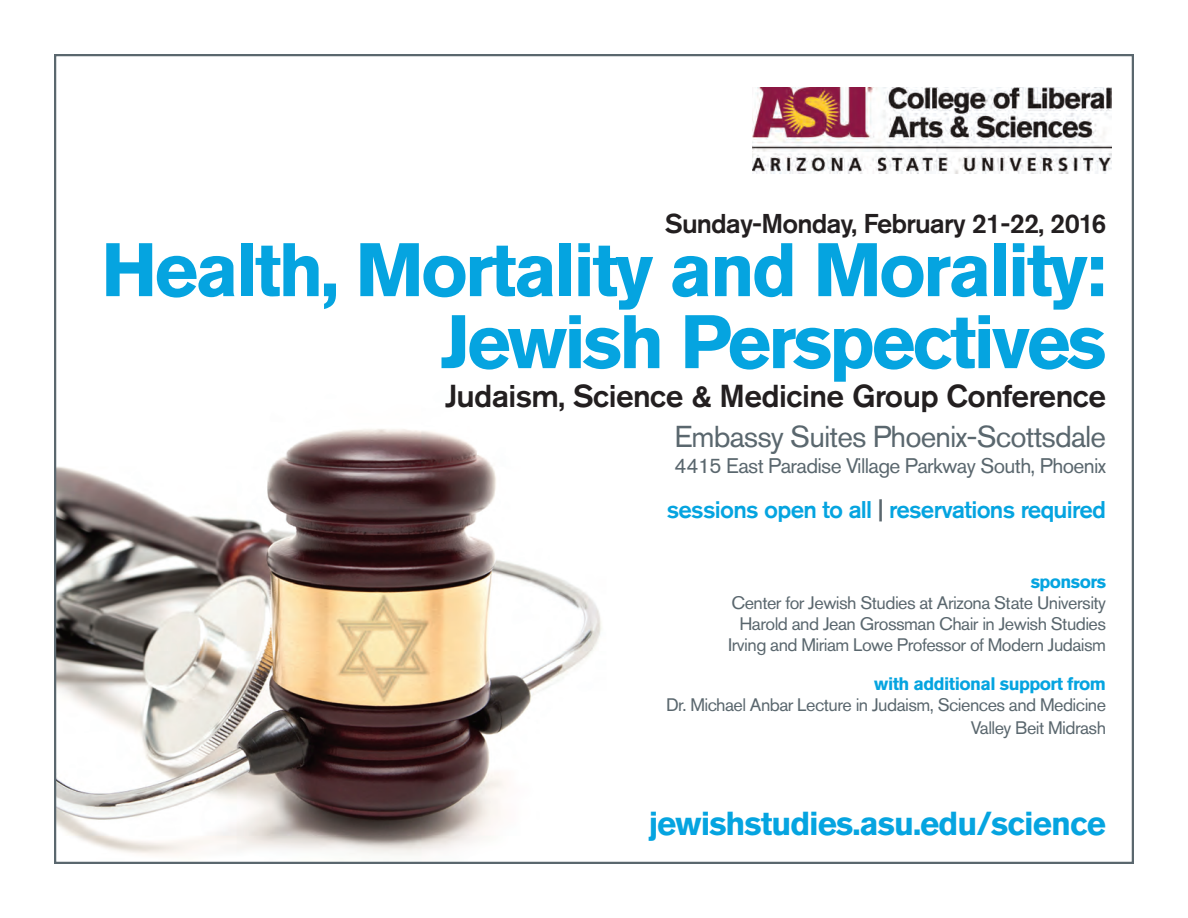
<style>
.page{position:relative;width:1188px;height:918px;background:#fff}
.page>*{position:absolute;margin:0;border:0;box-sizing:border-box;transform-origin:0 0}
.t1{font:700 75px/72px "Akzidenz Grotesk Pro";letter-spacing:-.04em;color:#05a4e0;text-align:right}
.t2{font:700 33px "Akzidenz Grotesk Pro";letter-spacing:-.03em;color:#05a4e0}
.t3{font:500 31.5px "Akzidenz Grotesk Pro";letter-spacing:-.02em;color:#231f20}
.t4{font:30px "Akzidenz Grotesk Pro";letter-spacing:-.03em;color:#5a676e}
.t5{font:500 27px "Akzidenz Grotesk Pro";letter-spacing:-.03em;color:#231f20}
.t6{font:500 24px "Akzidenz Grotesk Pro";letter-spacing:-.03em;color:#05a4e0}
.t7{font:21px "Akzidenz Grotesk Pro";letter-spacing:-.03em;color:#5a676e}
.t8{font:18px/21px "Akzidenz Grotesk Pro";letter-spacing:-.03em;color:#5a676e;text-align:right}
.t9{font:700 18px "Akzidenz Grotesk Pro";letter-spacing:-.03em;color:#05a4e0}
.s1{color:#5a676e}
</style>
<div class="page">
<img style="left:57px;top:429px;width:545px;height:426px">
<img style="left:753px;top:88px;width:359px;height:85px">
<h3 class="t5" style="left:665px;top:206px;width:443px">Sunday-Monday, February 21-22, 2016</h3>
<h1 class="t1" style="left:101px;top:233px;width:1007px">Health, Mortality and Morality:<br>Jewish Perspectives</h1>
<h3 class="t3" style="left:445px;top:375px;width:663px">Judaism, Science &amp; Medicine Group Conference</h3>
<h3 class="t4" style="left:674px;top:417px;width:433px">Embassy Suites Phoenix-Scottsdale</h3>
<p class="t7" style="left:674px;top:452px;width:433px">4415 East Paradise Village Parkway South, Phoenix</p>
<h3 class="t6" style="left:667px;top:494px;width:441px">sessions open to all <span class="s1">|</span> reservations required</h3>
<p class="t9" style="left:1031px;top:570px;width:77px">sponsors</p>
<p class="t8" style="left:728px;top:593px;width:379px">Center for Jewish Studies at Arizona State University<br>Harold and Jean Grossman Chair in Jewish Studies<br>Irving and Miriam Lowe Professor of Modern Judaism</p>
<p class="t9" style="left:874px;top:672px;width:233px">with additional support from</p>
<p class="t8" style="left:666px;top:694px;width:442px;line-height:22.5px">Dr. Michael Anbar Lecture in Judaism, Sciences and Medicine<br>Valley Beit Midrash</p>
<h2 class="t2" style="left:649px;top:802px;width:459px">jewishstudies.asu.edu/science</h2>
</div>
